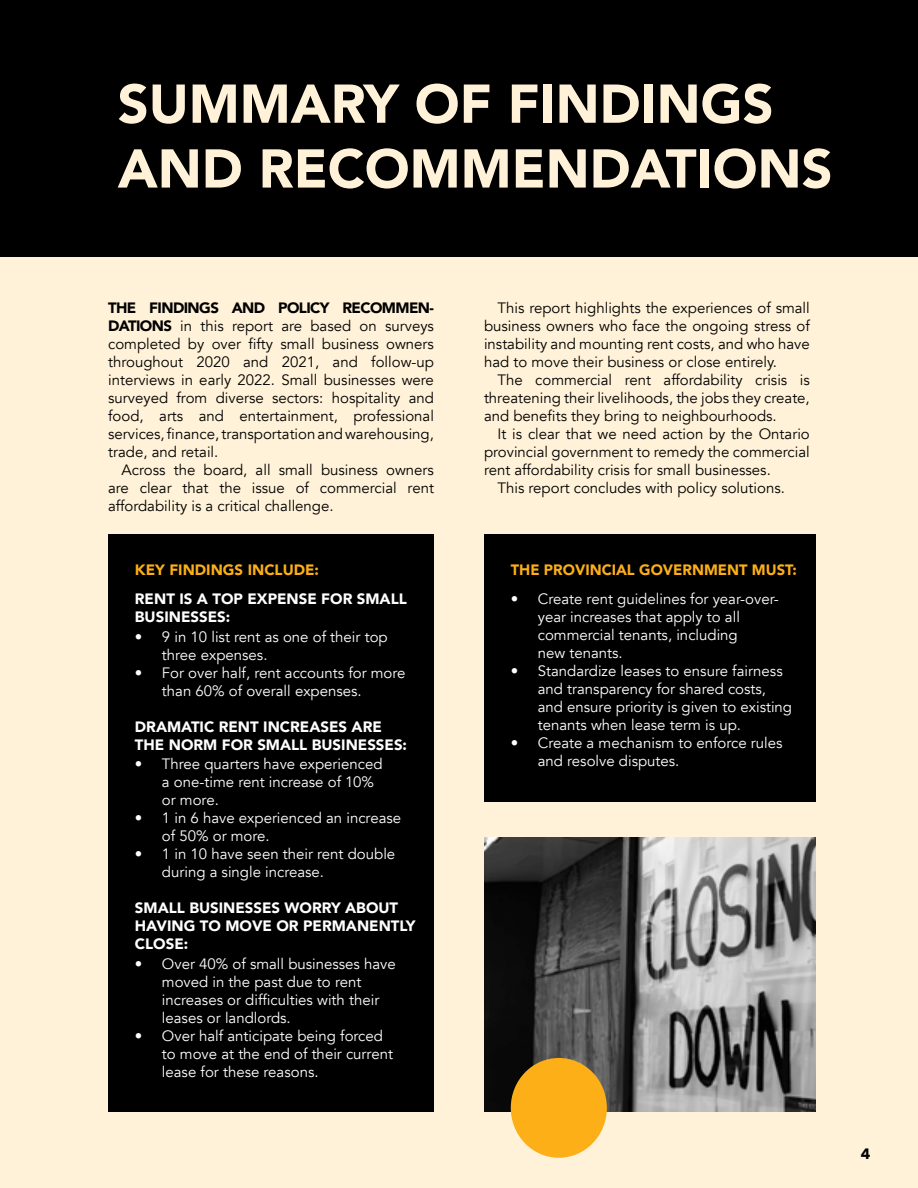
<style>
.page{position:relative;width:918px;height:1188px;background:#fff2d8}
.page>*{position:absolute;margin:0;border:0;box-sizing:border-box;transform-origin:0 0}
.t1{font:900 54px/64.8px "Avenir";color:#fff2d8}
.t2{font:15px/18px "Avenir";color:#000;text-align:justify}
.t3{font:15px/18px "Avenir";color:#fff}
.t4{font:900 15px/18px "Avenir";color:#fff}
.t5{font:900 15px "Avenir";color:#fcaf17}
.t6{font:700 15px "Avenir Next";color:#000101}
.s1{font-weight:900}
</style>
<div class="page">
<div style="left:0;top:0;width:918px;height:256px;background:#000"></div>
<div style="left:108px;top:534px;width:326px;height:577px;background:#000"></div>
<div style="left:484px;top:534px;width:332px;height:267px;background:#000"></div>
<img style="left:484px;top:838px;width:332px;height:273px">
<div style="left:511px;top:1058px;width:96px;height:100px;background:#fcaf17;border-radius:50%"></div>
<h1 class="t1" style="left:118px;top:70px;width:716px">SUMMARY OF FINDINGS<br>AND RECOMMENDATIONS</h1>
<p class="t2" style="left:108px;top:299px;width:327px"><span class="s1">THE FINDINGS AND POLICY RECOMMEN-DATIONS</span> in this report are based on surveys completed by over fifty small business owners throughout 2020 and 2021, and follow-up interviews in early 2022. Small businesses were surveyed from diverse sectors: hospitality and food, arts and entertainment, professional services, finance, transportation and warehousing, trade, and retail.</p>
<p class="t2" style="left:108px;top:461px;width:327px;text-indent:14px">Across the board, all small business owners are clear that the issue of commercial rent affordability is a critical challenge.</p>
<p class="t5" style="left:135px;top:557px;width:186px">KEY FINDINGS INCLUDE:</p>
<p class="t4" style="left:135px;top:590px;width:273px">RENT IS A TOP EXPENSE FOR SMALL<br>BUSINESSES:</p>
<p class="t3" style="left:162px;top:628px;width:227px;text-indent:-27px">• 9 in 10 list rent as one of their top three expenses.</p>
<p class="t3" style="left:162px;top:664px;width:245px;text-indent:-27px">• For over half, rent accounts for more than 60% of overall expenses.</p>
<p class="t4" style="left:135px;top:717px;width:274px">DRAMATIC RENT INCREASES ARE<br>THE NORM FOR SMALL BUSINESSES:</p>
<p class="t3" style="left:162px;top:756px;width:222px;text-indent:-27px">• Three quarters have experienced a one-time rent increase of 10% or more.</p>
<p class="t3" style="left:162px;top:810px;width:241px;text-indent:-27px">• 1 in 6 have experienced an increase of 50% or more.</p>
<p class="t3" style="left:162px;top:846px;width:235px;text-indent:-27px">• 1 in 10 have seen their rent double during a single increase.</p>
<p class="t4" style="left:135px;top:899px;width:282px">SMALL BUSINESSES WORRY ABOUT<br>HAVING TO MOVE OR PERMANENTLY<br>CLOSE:</p>
<p class="t3" style="left:162px;top:955px;width:235px;text-indent:-27px">• Over 40% of small businesses have moved in the past due to rent increases or difficulties with their leases or landlords.</p>
<p class="t3" style="left:162px;top:1027px;width:233px;text-indent:-27px">• Over half anticipate being forced to move at the end of their current lease for these reasons.</p>
<p class="t2" style="left:484px;top:299px;width:327px;text-indent:14px">This report highlights the experiences of small business owners who face the ongoing stress of instability and mounting rent costs, and who have had to move their business or close entirely.</p>
<p class="t2" style="left:484px;top:371px;width:327px;text-indent:14px">The commercial rent affordability crisis is threatening their livelihoods, the jobs they create, and benefits they bring to neighbourhoods.</p>
<p class="t2" style="left:498px;top:425px;width:314px">It is clear that we need action by the Ontario</p>
<p class="t2" style="left:484px;top:443px;width:327px">provincial government to remedy the commercial</p>
<p class="t2" style="left:484px;top:461px;width:288px">rent affordability crisis for small businesses.</p>
<p class="t2" style="left:498px;top:479px;width:289px">This report concludes with policy solutions.</p>
<p class="t5" style="left:511px;top:557px;width:287px">THE PROVINCIAL GOVERNMENT MUST:</p>
<p class="t3" style="left:538px;top:590px;width:243px;text-indent:-27px">• Create rent guidelines for year-over&shy;year increases that apply to all commercial tenants, including<br>new tenants.</p>
<p class="t3" style="left:538px;top:662px;width:256px;text-indent:-27px">• Standardize leases to ensure fairness and transparency for shared costs, and ensure priority is given to existing tenants when lease term is up.</p>
<p class="t3" style="left:538px;top:734px;width:246px;text-indent:-27px">• Create a mechanism to enforce rules and resolve disputes.</p>
<p class="t6" style="left:861px;top:1140px;width:11px">4</p>
</div>
